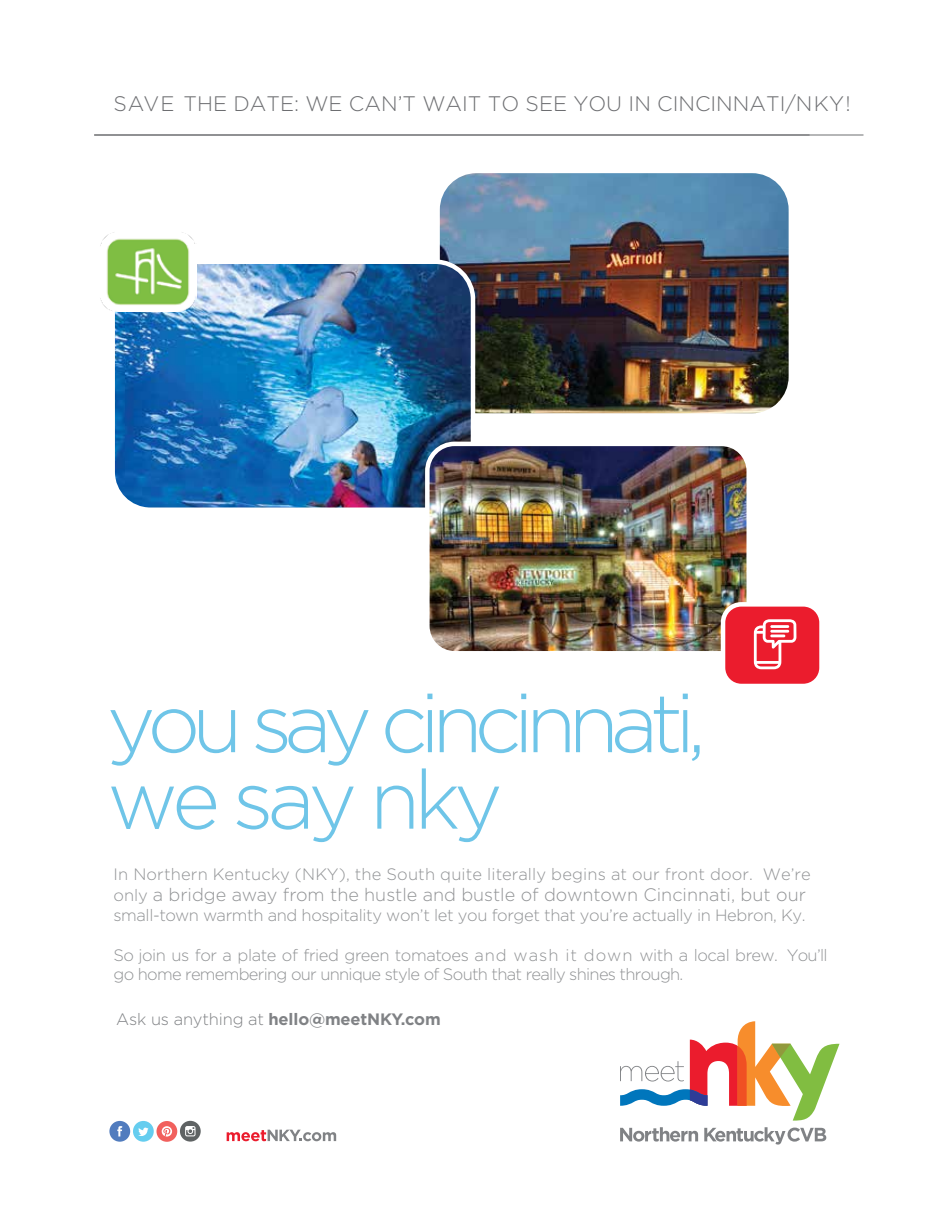
<style>
.page{position:relative;width:945px;height:1215px;background:#fff}
.page>*{position:absolute;margin:0;border:0;box-sizing:border-box;transform-origin:0 0}
.t1{font:300 82.5px/76.5px "Gotham";letter-spacing:-.1em;color:#6fc5e8}
.t2{font:300 21px "Gotham";color:#6d6e71}
.t3{font:300 18px "Gotham";color:#919395}
.t4{font:300 16.5px/19.8px "Gotham";letter-spacing:-.045em;color:#919395}
.t5{font:300 16.5px "Gotham";letter-spacing:-.025em;color:#919395}
.t6{font:300 16.5px "Gotham";letter-spacing:.01em;color:#919395}
.t7{font:700 16.5px "Gotham";letter-spacing:-.01em;color:#808285}
.s1{font-size:16.5px}
.s2{font-weight:300}
</style>
<div class="page">
<img style="left:440px;top:173px;width:349px;height:240px">
<svg style="left:620px;top:1127px;width:78px;height:15px"></svg>
<svg style="left:704px;top:1127px;width:122px;height:18px"></svg>
<svg style="left:620px;top:1021px;width:220px;height:100px"></svg>
<svg style="left:227px;top:1130px;width:109px;height:11px"></svg>
<div style="left:133px;top:1121px;width:21px;height:21px;background:#65cdef;border-radius:50%"></div>
<svg style="left:138px;top:1128px;width:11px;height:8px"></svg>
<div style="left:156px;top:1121px;width:21px;height:21px;background:#f1605d;border-radius:50%"></div>
<svg style="left:162px;top:1126px;width:10px;height:11px"></svg>
<div style="left:109px;top:1121px;width:21px;height:21px;background:#517cbe;border-radius:50%"></div>
<svg style="left:117px;top:1126px;width:5px;height:11px"></svg>
<div style="left:180px;top:1121px;width:21px;height:21px;background:#5f6364;border-radius:50%"></div>
<svg style="left:185px;top:1126px;width:11px;height:10px"></svg>
<hr style="left:94px;top:135px;width:770px;height:1px;background:#6d6e71">
<img style="left:115px;top:262px;width:358px;height:245px">
<div style="left:110px;top:260px;width:365px;height:252px;border:4px solid #fff;border-radius:38px"></div>
<img style="left:423px;top:439px;width:324px;height:212px">
<img style="left:100px;top:232px;width:96px;height:80px">
<div style="left:723px;top:604px;width:99px;height:82px;background:#eb1c2d;border-radius:18px"></div>
<div style="left:721px;top:602px;width:103px;height:86px;border:4px solid #fff;border-radius:18px"></div>
<svg style="left:754px;top:619px;width:42px;height:50px"></svg>
<p class="t2" style="left:113px;top:90px;width:739px">SAVE THE DATE: WE CAN’T WAIT TO SEE YOU IN CINCINNATI/NKY!</p>
<h1 class="t1" style="left:107px;top:683px;width:601px">you say cincinnati, we say nky</h1>
<p class="t6" style="left:113px;top:863px;width:699px">In Northern Kentucky (NKY), the South quite literally begins at our front door. We’re</p>
<p class="t3" style="left:113px;top:883px;width:694px"><span class="s1">only</span> a bridge away from the hustle and bustle of downtown Cincinnati, but our</p>
<p class="t5" style="left:113px;top:905px;width:694px">small-town warmth and hospitality won’t let you forget that you’re actually in Hebron, Ky.</p>
<p class="t4" style="left:113px;top:944px;width:716px">So join us for a plate of fried green tomatoes and wash it down with a local brew. You’ll go home remembering our unnique style of South that really shines through.</p>
<p class="t7" style="left:116px;top:1009px;width:326px"><span class="s2">Ask us anything at</span> hello@meetNKY.com</p>
</div>
